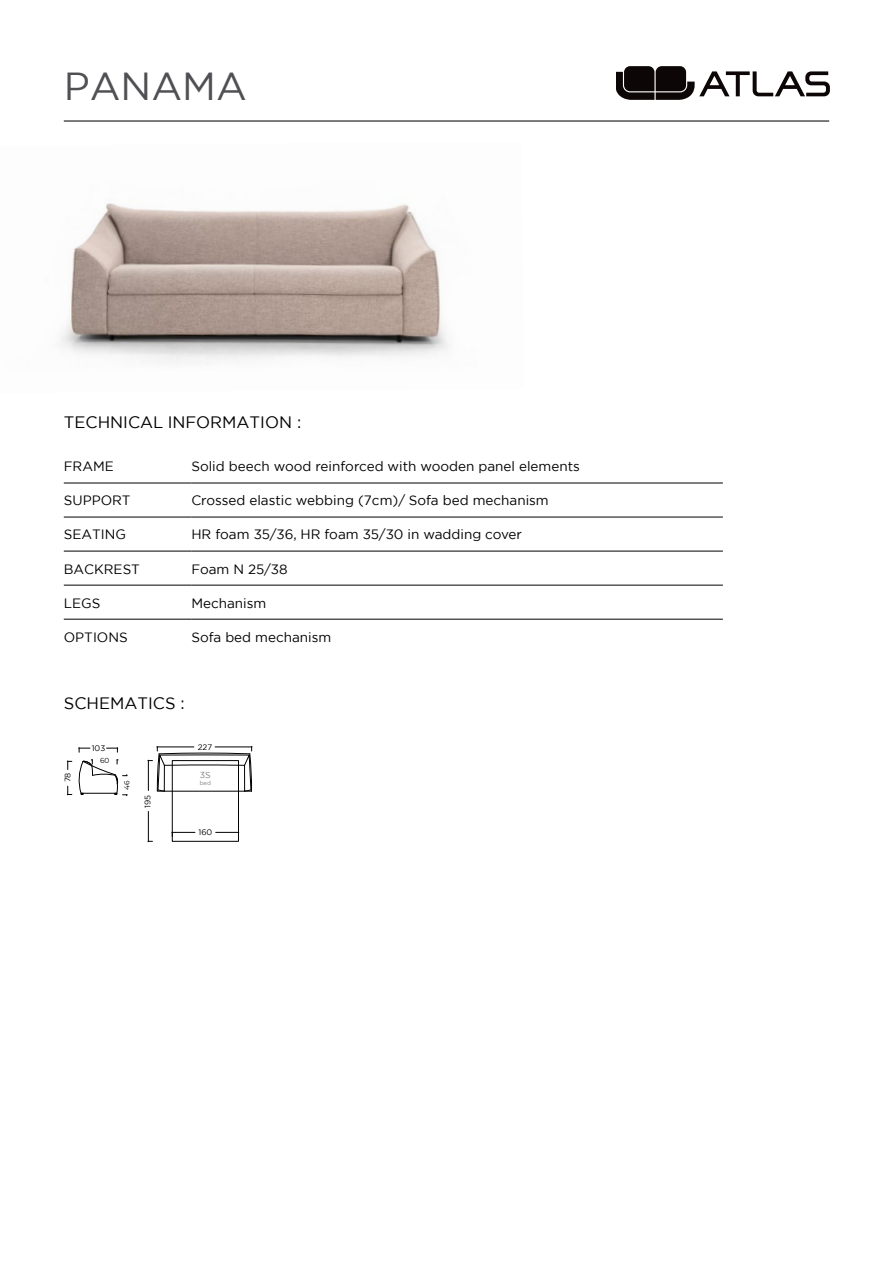
<style>
.page{position:relative;width:893px;height:1268px;background:#fff}
.page>*{position:absolute;margin:0;border:0;box-sizing:border-box;transform-origin:0 0}
.t1{font:39px "Gotham";color:#504f53}
.t2{font:16.5px "Gotham";color:#000}
.t3{font:13.5px "Gotham";color:#000}
.t4{font:8.7px "Gotham";color:#818084}
.t5{font:8.1px "Gotham";color:#000}
.t6{font:7.35px "Montserrat";color:#000}
.t7{font:5.85px "Gotham";color:#818084}
</style>
<div class="page">
<svg style="left:616px;top:66px;width:213px;height:34px"></svg>
<hr style="left:64px;top:120px;width:765px;height:2px;background:#504f53">
<img style="left:60px;top:203px;width:389px;height:160px">
<hr style="left:64px;top:482px;width:127px;height:1px;background:#000">
<hr style="left:191px;top:482px;width:532px;height:1px;background:#000">
<hr style="left:64px;top:516px;width:127px;height:1px;background:#000">
<hr style="left:191px;top:516px;width:532px;height:1px;background:#000">
<hr style="left:64px;top:550px;width:127px;height:1px;background:#000">
<hr style="left:191px;top:550px;width:532px;height:1px;background:#000">
<hr style="left:64px;top:584px;width:127px;height:1px;background:#000">
<hr style="left:191px;top:584px;width:532px;height:1px;background:#000">
<hr style="left:64px;top:618px;width:127px;height:1px;background:#000">
<hr style="left:191px;top:618px;width:532px;height:1px;background:#000">
<svg style="left:107px;top:747px;width:11px;height:5px"></svg>
<svg style="left:79px;top:747px;width:11px;height:5px"></svg>
<svg style="left:67px;top:786px;width:5px;height:9px"></svg>
<svg style="left:67px;top:760px;width:5px;height:9px"></svg>
<div style="left:172px;top:760px;width:67px;height:81px;border:1px solid #000"></div>
<svg style="left:172px;top:831px;width:23px;height:5px"></svg>
<svg style="left:216px;top:831px;width:23px;height:5px"></svg>
<svg style="left:148px;top:746px;width:104px;height:45px"></svg>
<hr style="left:148px;top:811px;width:1px;height:30px;background:#000">
<hr style="left:148px;top:760px;width:1px;height:30px;background:#000">
<svg style="left:78px;top:759px;width:49px;height:36px"></svg>
<h1 class="t1" style="left:64px;top:61px;width:185px">PANAMA</h1>
<p class="t2" style="left:64px;top:411px;width:239px">TECHNICAL INFORMATION :</p>
<p class="t3" style="left:64px;top:457px;width:52px">FRAME</p>
<p class="t3" style="left:191px;top:457px;width:390px">Solid beech wood reinforced with wooden panel elements</p>
<p class="t3" style="left:64px;top:492px;width:68px">SUPPORT</p>
<p class="t3" style="left:191px;top:492px;width:359px">Crossed elastic webbing (7cm)/ Sofa bed mechanism</p>
<p class="t3" style="left:64px;top:526px;width:64px">SEATING</p>
<p class="t3" style="left:191px;top:526px;width:332px">HR foam 35/36, HR foam 35/30 in wadding cover</p>
<p class="t3" style="left:64px;top:560px;width:78px">BACKREST</p>
<p class="t3" style="left:191px;top:560px;width:98px">Foam N 25/38</p>
<p class="t3" style="left:64px;top:594px;width:38px">LEGS</p>
<p class="t3" style="left:191px;top:594px;width:76px">Mechanism</p>
<p class="t3" style="left:64px;top:628px;width:65px">OPTIONS</p>
<p class="t3" style="left:191px;top:628px;width:142px">Sofa bed mechanism</p>
<p class="t2" style="left:64px;top:692px;width:123px">SCHEMATICS :</p>
<p class="t5" style="left:92px;top:742px;width:15px">103</p>
<p class="t5" style="left:63px;top:782px;width:11px;rotate:-90deg">78</p>
<p class="t6" style="left:100px;top:755px;width:11px">60</p>
<p class="t6" style="left:122px;top:789px;width:11px;rotate:-90deg">46</p>
<p class="t5" style="left:142px;top:807px;width:15px;rotate:-90deg">195</p>
<p class="t5" style="left:198px;top:741px;width:16px">227</p>
<p class="t4" style="left:200px;top:769px;width:12px">3S</p>
<p class="t7" style="left:200px;top:779px;width:13px">bed</p>
<p class="t5" style="left:198px;top:827px;width:15px">160</p>
</div>
